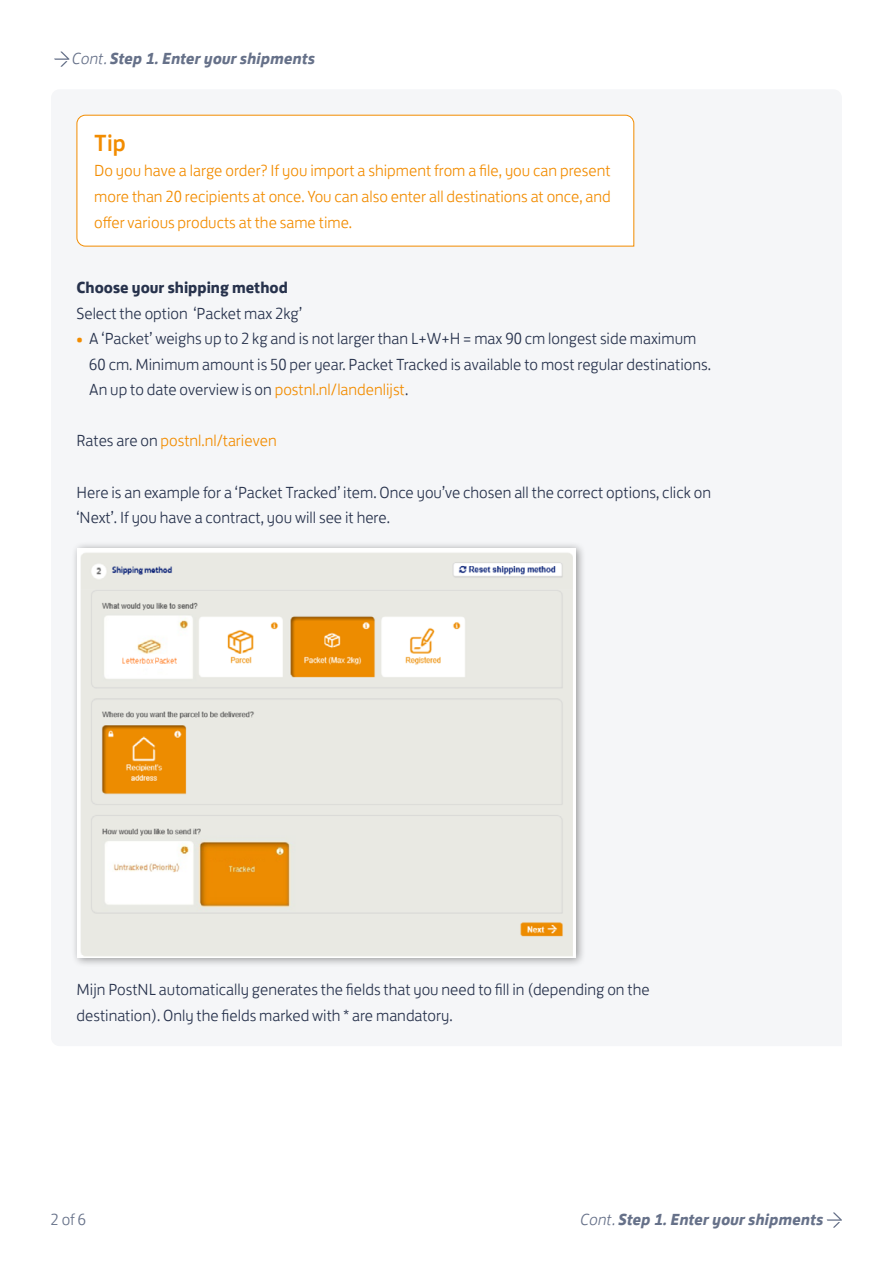
<style>
.page{position:relative;width:893px;height:1263px;background:#fff}
.page>*{position:absolute;margin:0;border:0;box-sizing:border-box;transform-origin:0 0}
.t1{font:500 24px "Post NL";color:#f28c00}
.t2{font:300 16.5px/25.5px "Post NL";color:#27324c}
.t3{font:300 16.5px/25.8px "Post NL";color:#f28c00;text-align:justify}
.t4{font:italic 700 16.5px "Post NL";color:#667189}
.t5{font:700 16.5px "Post NL";color:#27324c}
.t6{font:300 16.5px "Post NL";color:#667189}
.s1{font-weight:300}
.s2{font-weight:700;color:#f28c00}
.s3{color:#f28c00}
.s4{color:#27324c}
</style>
<div class="page">
<div style="left:71px;top:542px;width:515px;height:425px;background:#000;opacity:.4"></div>
<img style="left:78px;top:548px;width:498px;height:409px">
<svg style="left:76px;top:114px;width:559px;height:133px"></svg>
<svg style="left:54px;top:51px;width:16px;height:16px"></svg>
<svg style="left:827px;top:1212px;width:15px;height:16px"></svg>
<p class="t4" style="left:72px;top:44px;width:244px"><span class="s1">Cont.</span> Step 1. Enter your shipments</p>
<h1 class="t1" style="left:94px;top:123px;width:33px">Tip</h1>
<p class="t3" style="left:94px;top:156px;width:518px">Do you have a large order? If you import a shipment from a file, you can present more than 20 recipients at once. You can also enter all destinations at once, and offer various products at the same time.</p>
<p class="t5" style="left:77px;top:274px;width:213px">Choose your shipping method</p>
<p class="t2" style="left:77px;top:299px;width:227px">Select the option ‘Packet max 2kg’</p>
<p class="t2" style="left:89px;top:324px;width:623px;text-indent:-13px"><span class="s2">•</span> A ‘Packet’ weighs up to 2 kg and is not larger than L+W+H = max 90 cm longest side maximum<br>60 cm. Minimum amount is 50 per year. Packet Tracked is available to most regular destinations.<br>An up to date overview is on <span class="s3">postnl.nl/landenlijst</span>.</p>
<p class="t3" style="left:77px;top:426px;width:202px"><span class="s4">Rates are on</span> postnl.nl/tarieven</p>
<p class="t2" style="left:77px;top:478px;width:636px">Here is an example for a ‘Packet Tracked’ item. Once you’ve chosen all the correct options, click on ‘Next’. If you have a contract, you will see it here.</p>
<p class="t2" style="left:77px;top:975px;width:575px">Mijn PostNL automatically generates the fields that you need to fill in (depending on the destination). Only the fields marked with * are mandatory.</p>
<p class="t6" style="left:51px;top:1206px;width:37px">2 of 6</p>
<p class="t4" style="left:581px;top:1205px;width:244px"><span class="s1">Cont.</span> Step 1. Enter your shipments</p>
</div>
